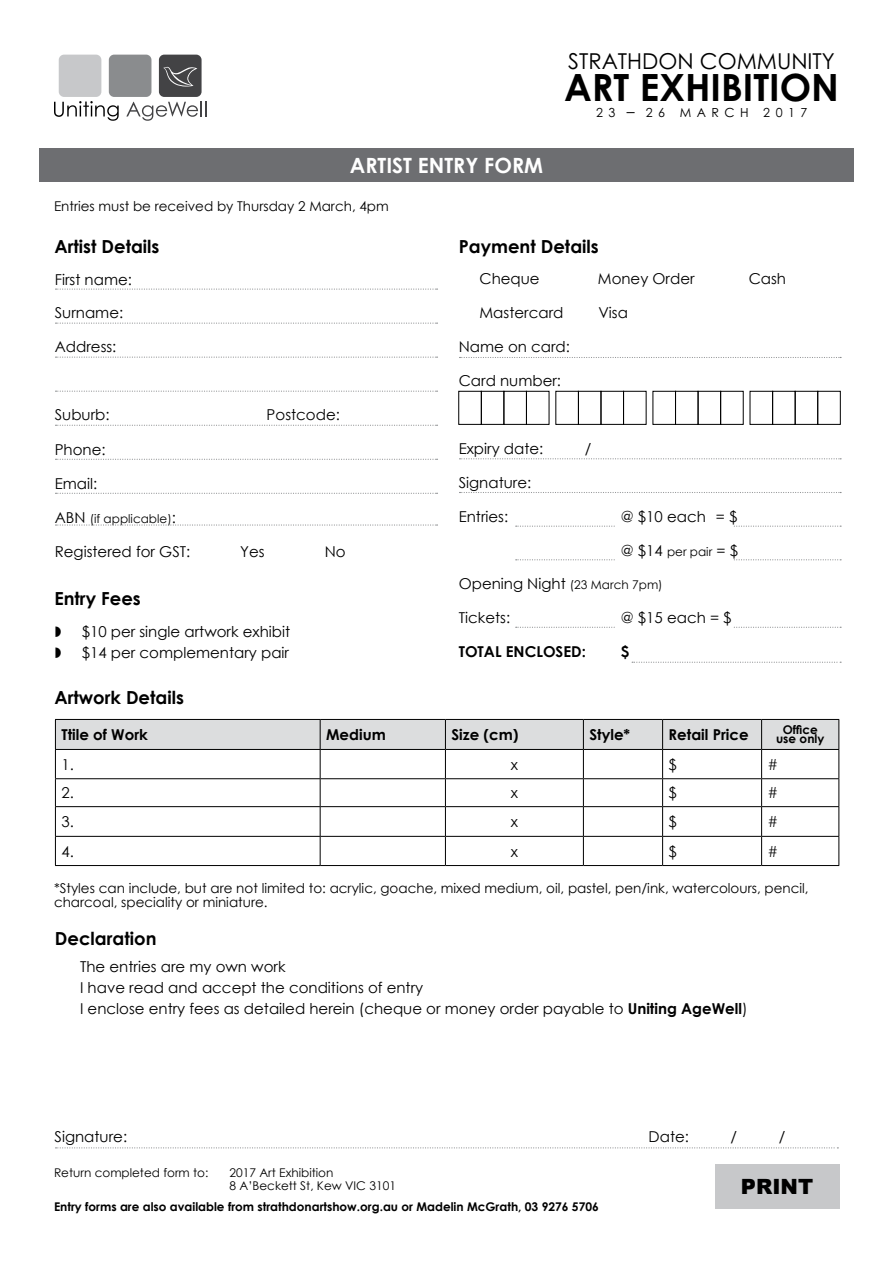
<style>
.page{position:relative;width:893px;height:1263px;background:#fff}
.page>*{position:absolute;margin:0;border:0;box-sizing:border-box;transform-origin:0 0}
.t1{font:700 37.5px "Century Gothic";color:#000}
.t2{font:21.9px "Century Gothic";color:#000}
.t3{font:700 21px "Century Gothic";color:#fff}
.t4{font:900 21px "Arial";color:#000}
.t5{font:700 18px "Century Gothic";color:#000}
.t6{font:15px/21px "Century Gothic";color:#000}
.t7{font:700 15px "Century Gothic";color:#000}
.t8{font:13.5px/13.5px "Century Gothic";color:#000}
.t9{font:12.45px "Century Gothic";letter-spacing:.44em;color:#000}
.t10{font:12px/13.5px "Century Gothic";color:#000}
.t11{font:700 12px/9px "Century Gothic";color:#000;text-align:center}
.s1{font-size:15.6px}
.s2{font-size:15px}
.s3{font-size:12px}
.s4{font-weight:700}
</style>
<div class="page">
<svg style="left:54px;top:101px;width:65px;height:20px"></svg>
<svg style="left:126px;top:101px;width:80px;height:20px"></svg>
<div style="left:59px;top:55px;width:42px;height:42px;background:#c7c8ca;border-radius:5px"></div>
<div style="left:109px;top:55px;width:42px;height:42px;background:#8a8c8e;border-radius:5px"></div>
<div style="left:159px;top:55px;width:43px;height:42px;background:#434345;border-radius:5px"></div>
<svg style="left:163px;top:67px;width:34px;height:20px"></svg>
<svg style="left:56px;top:289px;width:382px;height:1px"></svg>
<svg style="left:56px;top:323px;width:382px;height:1px"></svg>
<svg style="left:56px;top:357px;width:382px;height:1px"></svg>
<svg style="left:56px;top:391px;width:382px;height:1px"></svg>
<svg style="left:56px;top:425px;width:382px;height:1px"></svg>
<svg style="left:56px;top:459px;width:382px;height:1px"></svg>
<svg style="left:56px;top:493px;width:382px;height:1px"></svg>
<svg style="left:458px;top:390px;width:383px;height:35px"></svg>
<svg style="left:459px;top:357px;width:382px;height:1px"></svg>
<svg style="left:459px;top:458px;width:382px;height:1px"></svg>
<svg style="left:459px;top:492px;width:382px;height:1px"></svg>
<svg style="left:516px;top:627px;width:325px;height:1px"></svg>
<div style="left:39px;top:149px;width:815px;height:33px;background:#6d6e71"></div>
<hr style="left:55px;top:865px;width:265px;height:1px;background:#000">
<hr style="left:320px;top:865px;width:125px;height:1px;background:#000">
<hr style="left:445px;top:865px;width:138px;height:1px;background:#000">
<hr style="left:583px;top:865px;width:80px;height:1px;background:#000">
<hr style="left:663px;top:865px;width:99px;height:1px;background:#000">
<hr style="left:762px;top:865px;width:77px;height:1px;background:#000">
<svg style="left:55px;top:719px;width:784px;height:146px"></svg>
<hr style="left:55px;top:749px;width:265px;height:1px;background:#000">
<hr style="left:320px;top:749px;width:125px;height:1px;background:#000">
<hr style="left:445px;top:749px;width:138px;height:1px;background:#000">
<hr style="left:583px;top:749px;width:80px;height:1px;background:#000">
<hr style="left:663px;top:749px;width:99px;height:1px;background:#000">
<hr style="left:762px;top:749px;width:77px;height:1px;background:#000">
<svg style="left:516px;top:526px;width:325px;height:1px"></svg>
<svg style="left:516px;top:559px;width:325px;height:1px"></svg>
<div style="left:616px;top:525px;width:117px;height:105px;background:#fff"></div>
<svg style="left:632px;top:662px;width:209px;height:1px"></svg>
<svg style="left:56px;top:524px;width:382px;height:2px"></svg>
<svg style="left:56px;top:1147px;width:782px;height:1px"></svg>
<div style="left:715px;top:1164px;width:124px;height:45px;background:#c7c8ca"></div>
<h2 class="t2" style="left:568px;top:46px;width:268px">STRATHDON COMMUNITY</h2>
<h3 class="t3" style="left:350px;top:149px;width:195px">ARTIST ENTRY FORM</h3>
<p class="t8" style="left:54px;top:199px;width:336px">Entries must be received by Thursday 2 March, 4pm</p>
<h1 class="t1" style="left:564px;top:59px;width:276px">ART EXHIBITION</h1>
<p class="t9" style="left:596px;top:104px;width:213px">23 <span class="s1">–</span> 26 MARCH 2017</p>
<p class="t5" style="left:54px;top:233px;width:107px">Artist Details</p>
<p class="t6" style="left:55px;top:268px;width:79px">First name:</p>
<p class="t6" style="left:55px;top:302px;width:70px">Surname:</p>
<p class="t6" style="left:55px;top:336px;width:63px">Address:</p>
<p class="t6" style="left:55px;top:404px;width:56px">Suburb:</p>
<p class="t6" style="left:267px;top:404px;width:75px">Postcode:</p>
<p class="t6" style="left:55px;top:438px;width:52px">Phone:</p>
<p class="t6" style="left:55px;top:472px;width:44px">Email:</p>
<p class="t10" style="left:55px;top:511px;width:123px"><span class="s2">ABN</span> (if applicable)<span class="s2">:</span></p>
<p class="t6" style="left:55px;top:541px;width:137px">Registered for GST:</p>
<p class="t6" style="left:240px;top:541px;width:26px">Yes</p>
<p class="t6" style="left:325px;top:541px;width:22px">No</p>
<p class="t5" style="left:54px;top:585px;width:88px">Entry Fees</p>
<p class="t6" style="left:55px;top:621px;width:237px">• $10 per single artwork exhibit</p>
<p class="t6" style="left:55px;top:642px;width:236px">• $14 per complementary pair</p>
<p class="t5" style="left:54px;top:683px;width:131px">Artwork Details</p>
<p class="t5" style="left:459px;top:233px;width:142px">Payment Details</p>
<p class="t6" style="left:479px;top:268px;width:62px">Cheque</p>
<p class="t6" style="left:598px;top:268px;width:98px">Money Order</p>
<p class="t6" style="left:749px;top:268px;width:39px">Cash</p>
<p class="t6" style="left:479px;top:302px;width:85px">Mastercard</p>
<p class="t6" style="left:598px;top:302px;width:31px">Visa</p>
<p class="t6" style="left:459px;top:336px;width:113px">Name on card:</p>
<p class="t6" style="left:459px;top:370px;width:104px">Card number:</p>
<p class="t6" style="left:459px;top:438px;width:86px">Expiry date:</p>
<p class="t6" style="left:585px;top:438px;width:8px">/</p>
<p class="t6" style="left:459px;top:472px;width:74px">Signature:</p>
<p class="t6" style="left:459px;top:506px;width:51px">Entries:</p>
<p class="t6" style="left:621px;top:506px;width:118px">@ $10 each = $</p>
<p class="t10" style="left:621px;top:544px;width:119px"><span class="s2">@ $14</span> per pair <span class="s2">= $</span></p>
<p class="t6" style="left:459px;top:573px;width:205px">Opening Night <span class="s3">(23 March 7pm)</span></p>
<p class="t6" style="left:459px;top:607px;width:53px">Tickets:</p>
<p class="t6" style="left:621px;top:607px;width:112px">@ $15 each = $</p>
<p class="t7" style="left:459px;top:640px;width:129px">TOTAL ENCLOSED:</p>
<p class="t7" style="left:621px;top:640px;width:10px">$</p>
<p class="t7" style="left:61px;top:723px;width:88px">Ttile of Work</p>
<p class="t7" style="left:326px;top:723px;width:61px">Medium</p>
<p class="t7" style="left:451px;top:723px;width:69px">Size (cm)</p>
<p class="t7" style="left:589px;top:723px;width:42px">Style*</p>
<p class="t7" style="left:669px;top:723px;width:82px">Retail Price</p>
<p class="t11" style="left:776px;top:725px;width:50px">Office use only</p>
<p class="t6" style="left:61px;top:753px;width:14px">1.</p>
<p class="t6" style="left:511px;top:753px;width:9px">x</p>
<p class="t6" style="left:669px;top:753px;width:10px">$</p>
<p class="t6" style="left:768px;top:753px;width:12px">#</p>
<p class="t6" style="left:61px;top:782px;width:14px">2.</p>
<p class="t6" style="left:511px;top:782px;width:9px">x</p>
<p class="t6" style="left:669px;top:782px;width:10px">$</p>
<p class="t6" style="left:768px;top:782px;width:12px">#</p>
<p class="t6" style="left:61px;top:811px;width:14px">3.</p>
<p class="t6" style="left:511px;top:811px;width:9px">x</p>
<p class="t6" style="left:669px;top:811px;width:10px">$</p>
<p class="t6" style="left:768px;top:811px;width:12px">#</p>
<p class="t6" style="left:61px;top:840px;width:14px">4.</p>
<p class="t6" style="left:511px;top:840px;width:9px">x</p>
<p class="t6" style="left:669px;top:840px;width:10px">$</p>
<p class="t6" style="left:768px;top:840px;width:12px">#</p>
<p class="t8" style="left:54px;top:881px;width:756px">*Styles can include, but are not limited to: acrylic, goache, mixed medium, oil, pastel, pen/ink, watercolours, pencil, charcoal, speciality or miniature.</p>
<p class="t5" style="left:55px;top:924px;width:103px">Declaration</p>
<p class="t6" style="left:80px;top:956px;width:669px">The entries are my own work<br>I have read and accept the conditions of entry<br>I enclose entry fees as detailed herein (cheque or money order payable to <span class="s4">Uniting AgeWell</span>)</p>
<p class="t6" style="left:55px;top:1125px;width:74px">Signature:</p>
<p class="t6" style="left:649px;top:1125px;width:42px">Date:</p>
<p class="t6" style="left:731px;top:1125px;width:8px">/</p>
<p class="t6" style="left:779px;top:1125px;width:8px">/</p>
<p class="t10" style="left:54px;top:1165px;width:156px">Return completed form to:</p>
<p class="t11" style="left:54px;top:1202px;width:546px">Entry forms are also available from strathdonartshow.org.au or Madelin McGrath, 03 9276 5706</p>
<p class="t10" style="left:229px;top:1165px;width:168px">2017 Art Exhibition<br>8 A’Beckett St, Kew VIC 3101</p>
<h3 class="t4" style="left:741px;top:1171px;width:74px">PRINT</h3>
</div>
